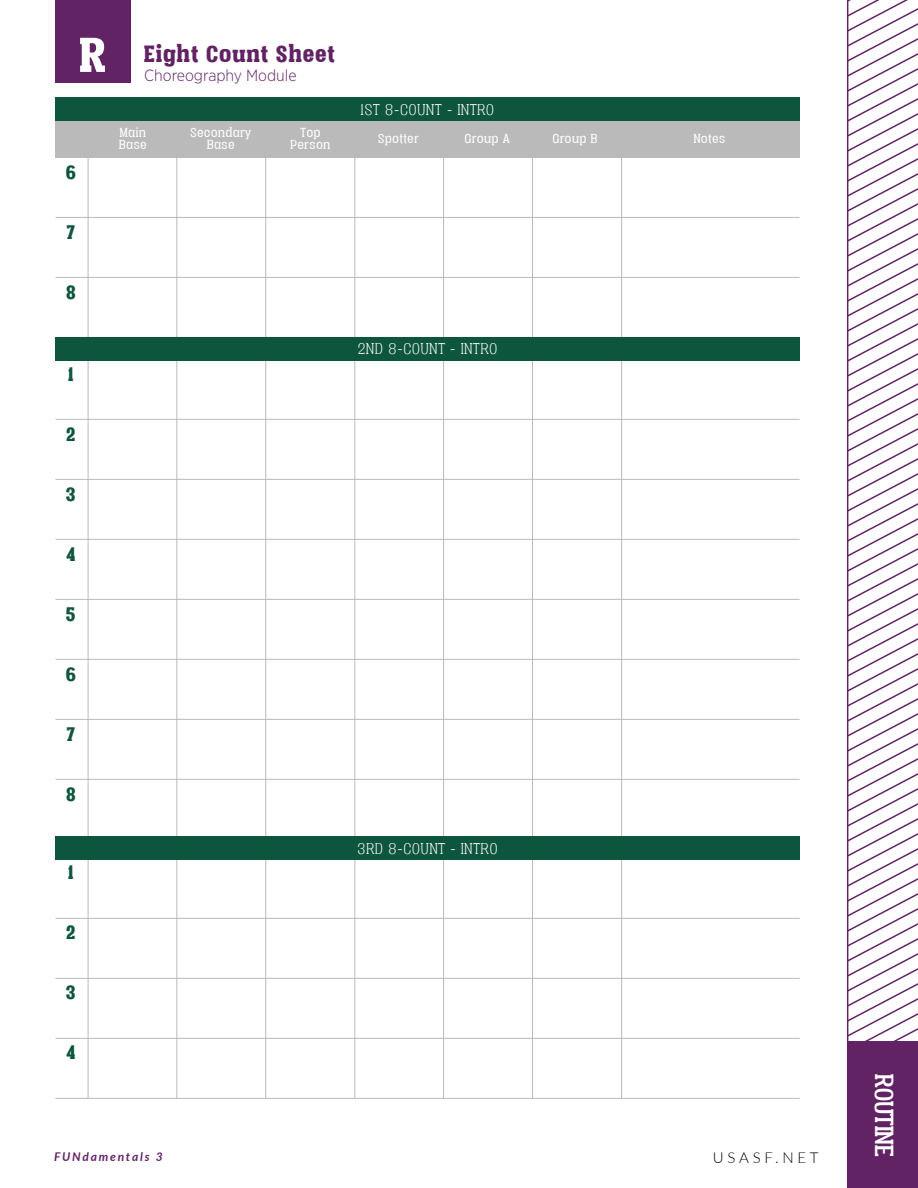
<style>
.page{position:relative;width:918px;height:1188px;background:#fff}
.page>*{position:absolute;margin:0;border:0;box-sizing:border-box;transform-origin:0 0}
.t1{font:900 56.7px "Vacer Serif Personal";color:#fff}
.t2{font:30px "Vacer Serif Personal";color:#fff}
.t3{font:900 27px "Vacer Serif Personal";letter-spacing:.05em;color:#622365}
.t4{font:900 22.5px "Vacer Serif Personal";color:#0e553e}
.t5{font:300 18px "Vacer Serif Personal";letter-spacing:.05em;color:#fff}
.t6{font:300 16.2px "Gotham Narrow";color:#622365}
.t7{font:15px/12px "Vacer Serif Personal";letter-spacing:.05em;color:#fff;text-align:center}
.t8{font:300 15px "Lato";letter-spacing:.25em;color:#040503}
.t9{font:italic 700 12px "Lato";letter-spacing:.15em;color:#622365}
</style>
<div class="page">
<svg style="left:846px;top:0;width:72px;height:1188px"></svg>
<div style="left:848px;top:1041px;width:70px;height:147px;background:#622365"></div>
<hr style="left:443px;top:135px;width:1px;height:964px;background:#bbbaba">
<hr style="left:88px;top:135px;width:1px;height:964px;background:#bbbaba">
<hr style="left:176px;top:135px;width:1px;height:964px;background:#bbbaba">
<hr style="left:265px;top:135px;width:1px;height:964px;background:#bbbaba">
<hr style="left:354px;top:135px;width:1px;height:964px;background:#bbbaba">
<hr style="left:532px;top:135px;width:1px;height:964px;background:#bbbaba">
<hr style="left:621px;top:135px;width:1px;height:964px;background:#bbbaba">
<hr style="left:55px;top:217px;width:745px;height:1px;background:#bbbaba">
<div style="left:56px;top:98px;width:744px;height:23px;background:#0e553e"></div>
<hr style="left:55px;top:277px;width:745px;height:1px;background:#bbbaba">
<hr style="left:55px;top:337px;width:745px;height:1px;background:#bbbaba">
<hr style="left:55px;top:419px;width:745px;height:1px;background:#bbbaba">
<div style="left:56px;top:337px;width:744px;height:23px;background:#0e553e"></div>
<hr style="left:55px;top:479px;width:745px;height:1px;background:#bbbaba">
<hr style="left:55px;top:539px;width:745px;height:1px;background:#bbbaba">
<hr style="left:55px;top:599px;width:745px;height:1px;background:#bbbaba">
<hr style="left:55px;top:659px;width:745px;height:1px;background:#bbbaba">
<hr style="left:55px;top:719px;width:745px;height:1px;background:#bbbaba">
<hr style="left:55px;top:779px;width:745px;height:1px;background:#bbbaba">
<hr style="left:55px;top:839px;width:745px;height:1px;background:#bbbaba">
<div style="left:56px;top:121px;width:744px;height:37px;background:#bbbaba"></div>
<div style="left:56px;top:837px;width:744px;height:23px;background:#0e553e"></div>
<hr style="left:55px;top:918px;width:745px;height:1px;background:#bbbaba">
<hr style="left:55px;top:978px;width:745px;height:1px;background:#bbbaba">
<hr style="left:55px;top:1038px;width:745px;height:1px;background:#bbbaba">
<hr style="left:55px;top:1098px;width:745px;height:1px;background:#bbbaba">
<div style="left:55px;top:0;width:76px;height:82px;background:#622365"></div>
<h1 class="t1" style="left:80px;top:22px;width:27px">R</h1>
<h3 class="t4" style="left:66px;top:159px;width:12px">6</h3>
<h3 class="t3" style="left:144px;top:39px;width:192px">Eight Count Sheet</h3>
<p class="t6" style="left:144px;top:66px;width:154px">Choreography Module</p>
<p class="t5" style="left:361px;top:99px;width:135px">1ST 8-COUNT - INTRO</p>
<p class="t7" style="left:119px;top:127px;width:29px;text-align:left">Main<br>Base</p>
<p class="t7" style="left:190px;top:127px;width:62px">Secondary<br>Base</p>
<p class="t7" style="left:291px;top:127px;width:41px">Top<br>Person</p>
<p class="t7" style="left:378px;top:133px;width:42px">Spotter</p>
<p class="t7" style="left:465px;top:133px;width:46px">Group A</p>
<p class="t7" style="left:553px;top:133px;width:46px">Group B</p>
<p class="t7" style="left:694px;top:133px;width:33px">Notes</p>
<h3 class="t4" style="left:66px;top:219px;width:10px">7</h3>
<h3 class="t4" style="left:66px;top:279px;width:11px">8</h3>
<h3 class="t4" style="left:68px;top:361px;width:6px">1</h3>
<h3 class="t4" style="left:66px;top:421px;width:11px">2</h3>
<h3 class="t4" style="left:66px;top:481px;width:11px">3</h3>
<p class="t5" style="left:358px;top:339px;width:141px">2ND 8-COUNT - INTRO</p>
<h3 class="t4" style="left:66px;top:541px;width:11px">4</h3>
<h3 class="t4" style="left:66px;top:601px;width:11px">5</h3>
<h3 class="t4" style="left:66px;top:661px;width:12px">6</h3>
<h3 class="t4" style="left:66px;top:721px;width:10px">7</h3>
<h3 class="t4" style="left:66px;top:781px;width:11px">8</h3>
<h3 class="t4" style="left:68px;top:860px;width:6px">1</h3>
<h3 class="t4" style="left:66px;top:920px;width:11px">2</h3>
<h3 class="t4" style="left:66px;top:980px;width:11px">3</h3>
<h3 class="t4" style="left:66px;top:1040px;width:11px">4</h3>
<p class="t5" style="left:358px;top:838px;width:142px">3RD 8-COUNT - INTRO</p>
<p class="t9" style="left:54px;top:1148px;width:110px">FUNdamentals 3</p>
<p class="t8" style="left:713px;top:1148px;width:107px">USASF.NET</p>
<h2 class="t2" style="left:901px;top:1074px;width:84px;rotate:90deg">ROUTINE</h2>
</div>
